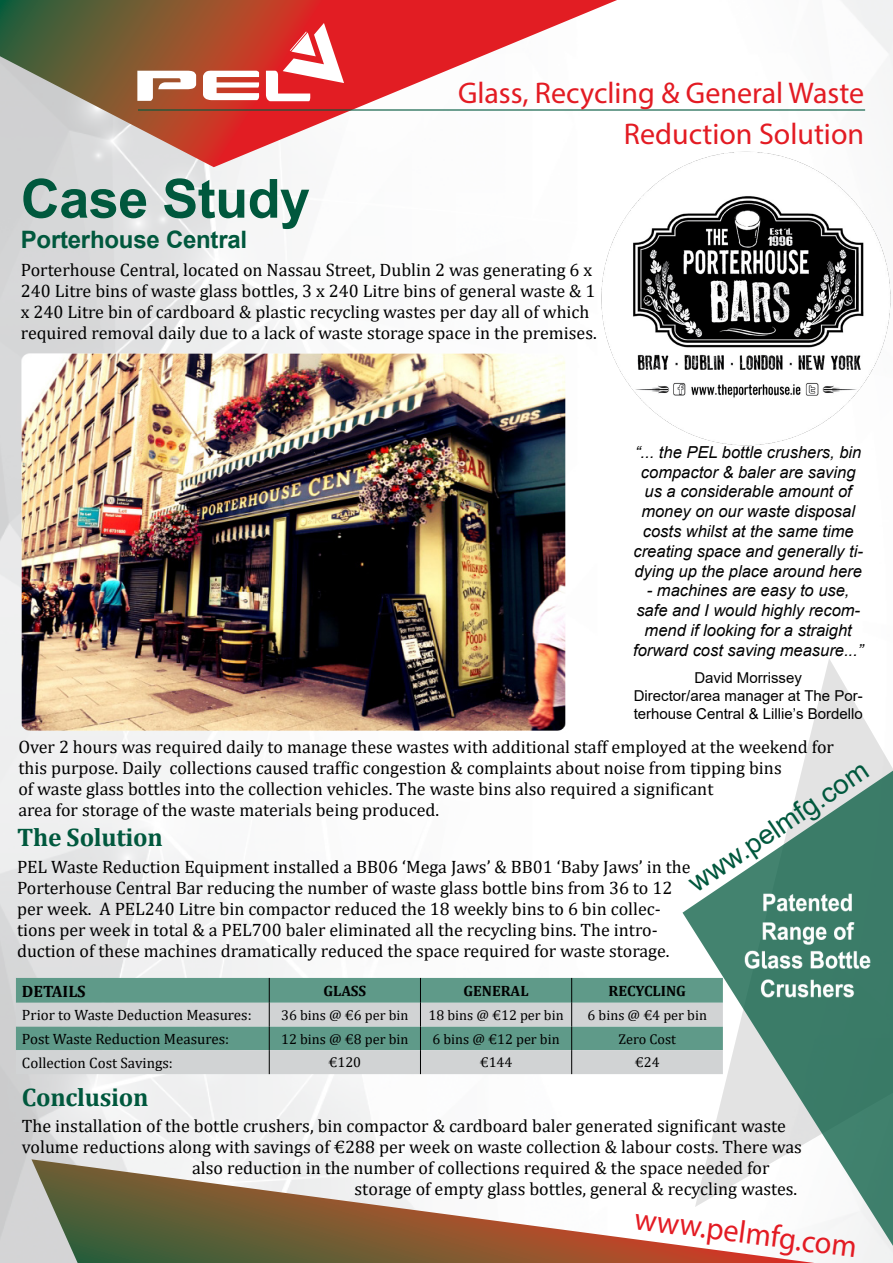
<style>
.page{position:relative;width:893px;height:1263px;background:#fff}
.page>*{position:absolute;margin:0;border:0;box-sizing:border-box;transform-origin:0 0}
.t1{font:700 54px "Arial";letter-spacing:-.01em;color:#00583d}
.t2{font:31.65px "Myriad Pro";color:#e31b23;scale:.96 1}
.t3{font:30px/40.5px "Myriad Pro";color:#e31b23;text-align:right}
.t4{font:27.9px "Arial";color:#00583d}
.t5{font:700 25.5px "Cambria";letter-spacing:-.01em;color:#00583d}
.t6{font:700 24px "Arial";letter-spacing:-.01em;color:#00583d}
.t7{font:18px/21px "Cambria";color:#000}
.t8{font:italic 16.5px/19.8px "Arial";color:#000;text-align:center}
.t9{font:700 16.5px "Cambria";color:#000}
.t10{font:15px "Cambria";color:#000}
.t11{font:15px/18px "Arial";color:#000;text-align:center}
.t12{font:700 15px "Cambria";color:#000}
.t13{font:14.25px "Cambria";color:#000}
</style>
<div class="page">
<svg style="left:0;top:0;width:617px;height:167px"></svg>
<svg style="left:203px;top:70px;width:56px;height:30px"></svg>
<svg style="left:137px;top:71px;width:59px;height:30px"></svg>
<svg style="left:266px;top:23px;width:78px;height:78px"></svg>
<svg style="left:31px;top:1159px;width:651px;height:104px"></svg>
<svg style="left:682px;top:634px;width:211px;height:629px"></svg>
<hr style="left:138px;top:109px;width:727px;height:2px;background:#00583d">
<img style="left:18px;top:352px;width:548px;height:381px">
<div style="left:16px;top:978px;width:707px;height:25px;background:#5f9a89"></div>
<svg style="left:16px;top:1003px;width:707px;height:71px;background:#abc0bb"></svg>
<svg style="left:269px;top:978px;width:1px;height:96px"></svg>
<svg style="left:420px;top:978px;width:1px;height:96px"></svg>
<svg style="left:571px;top:978px;width:1px;height:96px"></svg>
<img style="left:597px;top:148px;width:296px;height:298px">
<img style="left:731px;top:882px;width:151px;height:136px">
<h3 class="t3" style="left:458px;top:73px;width:408px">Glass, Recycling &amp; General Waste<br>Reduction Solution</h3>
<h1 class="t1" style="left:21px;top:161px;width:291px">Case Study</h1>
<h3 class="t6" style="left:21px;top:222px;width:228px">Porterhouse Central</h3>
<p class="t7" style="left:21px;top:259px;width:577px">Porterhouse Central, located on Nassau Street, Dublin 2 was generating 6 x 240 Litre bins of waste glass bottles, 3 x 240 Litre bins of general waste &amp; 1 x 240 Litre bin of cardboard &amp; plastic recycling wastes per day all of which required removal daily due to a lack of waste storage space in the premises.</p>
<p class="t8" style="left:634px;top:442px;width:231px">“... the PEL bottle crushers, bin compactor &amp; baler are saving us a considerable amount of money on our waste disposal costs whilst at the same time creating space and generally ti&shy;dying up the place around here</p>
<p class="t8" style="left:633px;top:581px;width:232px">- machines are easy to use, safe and I would highly recom&shy;mend if looking for a straight forward cost saving measure...”</p>
<p class="t11" style="left:634px;top:668px;width:231px">David Morrissey<br>Director/area manager at The Por&shy;terhouse Central &amp; Lillie’s Bordello</p>
<p class="t7" style="left:18px;top:736px;width:817px">Over 2 hours was required daily to manage these wastes with additional staff employed at the weekend for this purpose. Daily collections caused traffic congestion &amp; complaints about noise from tipping bins<br>of waste glass bottles into the collection vehicles. The waste bins also required a significant<br>area for storage of the waste materials being produced.</p>
<h3 class="t5" style="left:17px;top:819px;width:147px">The Solution</h3>
<p class="t7" style="left:17px;top:856px;width:675px">PEL Waste Reduction Equipment installed a BB06 ‘Mega Jaws’ &amp; BB01 ‘Baby Jaws’ in the Porterhouse Central Bar reducing the number of waste glass bottle bins from 36 to 12 per week. A PEL240 Litre bin compactor reduced the 18 weekly bins to 6 bin collec&shy;tions per week in total &amp; a PEL700 baler eliminated all the recycling bins. The intro&shy;duction of these machines dramatically reduced the space required for waste storage.</p>
<p class="t9" style="left:22px;top:979px;width:65px">DETAILS</p>
<p class="t12" style="left:323px;top:980px;width:44px">GLASS</p>
<p class="t12" style="left:463px;top:980px;width:67px">GENERAL</p>
<p class="t12" style="left:609px;top:980px;width:79px">RECYCLING</p>
<p class="t10" style="left:22px;top:1006px;width:231px">Prior to Waste Deduction Measures:</p>
<p class="t13" style="left:281px;top:1006px;width:129px">36 bins @ €6 per bin</p>
<p class="t13" style="left:428px;top:1006px;width:137px">18 bins @ €12 per bin</p>
<p class="t13" style="left:588px;top:1006px;width:121px">6 bins @ €4 per bin</p>
<p class="t10" style="left:22px;top:1030px;width:209px">Post Waste Reduction Measures:</p>
<p class="t13" style="left:281px;top:1030px;width:129px">12 bins @ €8 per bin</p>
<p class="t13" style="left:432px;top:1030px;width:129px">6 bins @ €12 per bin</p>
<p class="t13" style="left:618px;top:1030px;width:59px">Zero Cost</p>
<p class="t10" style="left:22px;top:1054px;width:152px">Collection Cost Savings:</p>
<p class="t13" style="left:329px;top:1054px;width:34px">€120</p>
<p class="t13" style="left:480px;top:1054px;width:34px">€144</p>
<p class="t13" style="left:635px;top:1054px;width:26px">€24</p>
<h3 class="t5" style="left:22px;top:1080px;width:128px">Conclusion</h3>
<p class="t7" style="left:22px;top:1115px;width:765px">The installation of the bottle crushers, bin compactor &amp; cardboard baler generated significant waste</p>
<p class="t7" style="left:22px;top:1136px;width:781px">volume reductions along with savings of €288 per week on waste collection &amp; labour costs. There was</p>
<p class="t7" style="left:192px;top:1157px;width:579px">also reduction in the number of collections required &amp; the space needed for</p>
<p class="t7" style="left:355px;top:1179px;width:444px">storage of empty glass bottles, general &amp; recycling wastes.</p>
<h3 class="t4" style="left:680px;top:869px;width:212px;rotate:-34deg">www.pelmfg.com</h3>
<h2 class="t2" style="left:638px;top:1198px;width:235px;rotate:8deg">www.pelmfg.com</h2>
</div>
